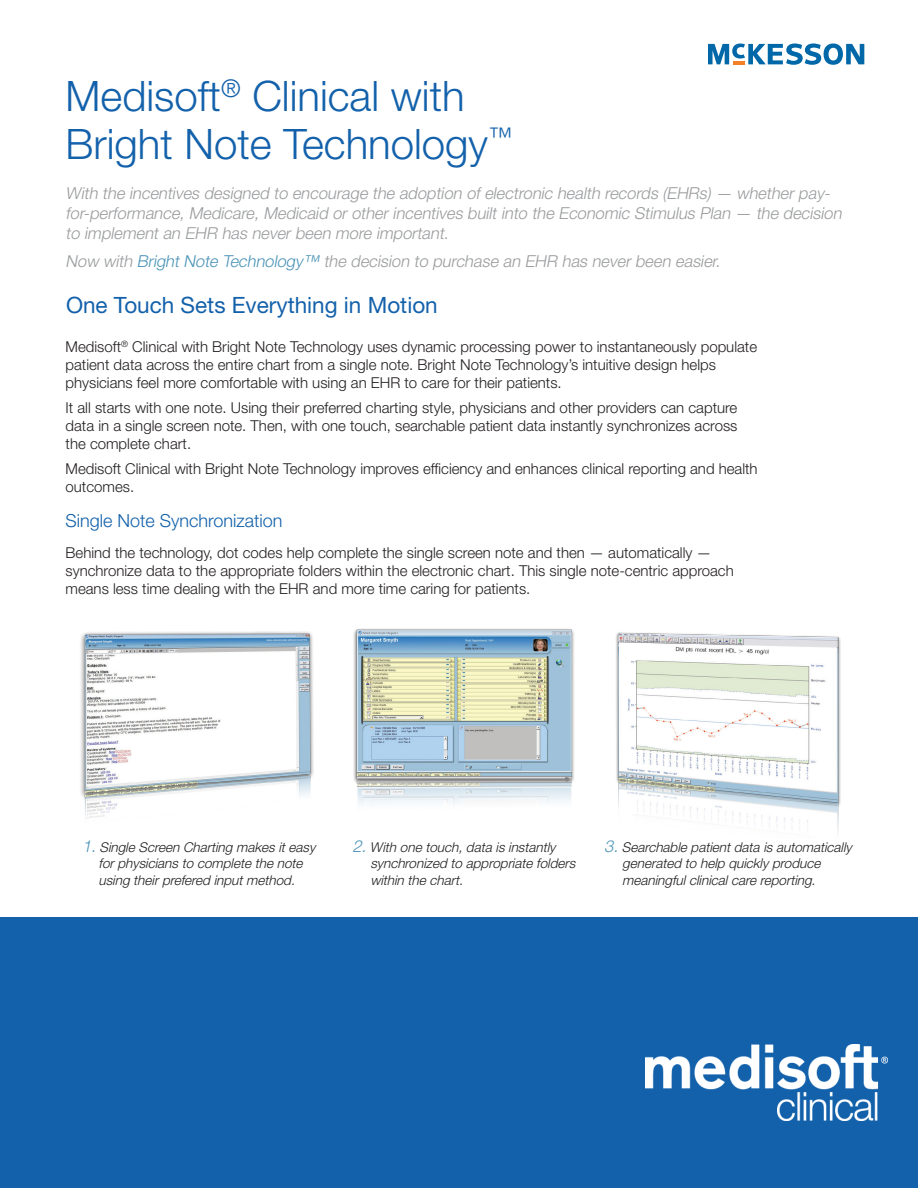
<style>
.page{position:relative;width:918px;height:1188px;background:#fff}
.page>*{position:absolute;margin:0;border:0;box-sizing:border-box;transform-origin:0 0}
.t1{font:300 42px/48px "Helvetica Neue LT Std";color:#1361ab}
.t2{font:22.5px "Helvetica Neue";color:#1361ab}
.t3{font:300 18px "Helvetica Neue LT Std";color:#1361ab}
.t4{font:italic 300 16.5px/19.8px "Helvetica Neue LT Std";color:#999b9d}
.t5{font:300 15px/18px "Helvetica Neue LT Std";color:#231f20}
.t6{font:italic 300 13.5px/16.2px "Helvetica Neue LT Std";color:#231f20}
.s1{color:#4b94b7}
.s2{font-size:16.5px;color:#4b94b7}
</style>
<div class="page">
<div style="left:0;top:918px;width:918px;height:270px;background:#1361ab"></div>
<svg style="left:708px;top:44px;width:156px;height:21px"></svg>
<img style="left:646px;top:1045px;width:242px;height:75px">
<img style="left:80px;top:631px;width:234px;height:188px">
<img style="left:353px;top:628px;width:221px;height:177px">
<img style="left:616px;top:632px;width:225px;height:201px">
<h1 class="t1" style="left:66px;top:71px;width:448px">Medisoft<sup>®</sup> Clinical with<br>Bright Note Technology<sup>™</sup></h1>
<p class="t4" style="left:66px;top:183px;width:781px">With the incentives designed to encourage the adoption of electronic health records (EHRs) — whether pay - for-performance, Medicare, Medicaid or other incentives built into the Economic Stimulus Plan — the decision to implement an EHR has never been more important.</p>
<p class="t4" style="left:66px;top:251px;width:660px">Now with <span class="s1">Bright Note Technology ™</span> the decision to purchase an EHR has never been easier.</p>
<h2 class="t2" style="left:66px;top:291px;width:373px">One Touch Sets Everything in Motion</h2>
<p class="t5" style="left:66px;top:338px;width:693px">Medisoft<sup>®</sup> Clinical with Bright Note Technology uses dynamic processing power to instantaneously populate patient data across the entire chart from a single note. Bright Note Technology’s intuitive design helps physicians feel more comfortable with using an EHR to care for their patients.</p>
<p class="t5" style="left:66px;top:398px;width:673px;text-align:justify">It all starts with one note. Using their preferred charting style, physicians and other providers can capture data in a single screen note. Then, with one touch, searchable patient data instantly synchronizes across the complete chart.</p>
<p class="t5" style="left:66px;top:459px;width:694px">Medisoft Clinical with Bright Note Technology improves efficiency and enhances clinical reporting and health outcomes.</p>
<p class="t3" style="left:66px;top:509px;width:219px">Single Note Synchronization</p>
<p class="t5" style="left:66px;top:544px;width:670px">Behind the technology, dot codes help complete the single screen note and then — automatically — synchronize data to the appropriate folders within the electronic chart. This single note-centric approach means less time dealing with the EHR and more time caring for patients.</p>
<p class="t6" style="left:82px;top:839px;width:235px;text-align:center"><span class="s2">1.</span>Single Screen Charting makes iteasy forphysicians to complete the note using theirprefered inputmethod.</p>
<p class="t6" style="left:370px;top:839px;width:210px;text-indent:-18px"><span class="s2">2.</span>With one touch,data is instantly synchronized to appropriate folders within the chart.</p>
<p class="t6" style="left:622px;top:839px;width:231px;text-indent:-18px"><span class="s2">3.</span>Searchable patientdata is automatically generated to help quickly produce meaningfulclinicalcare reporting.</p>
</div>
